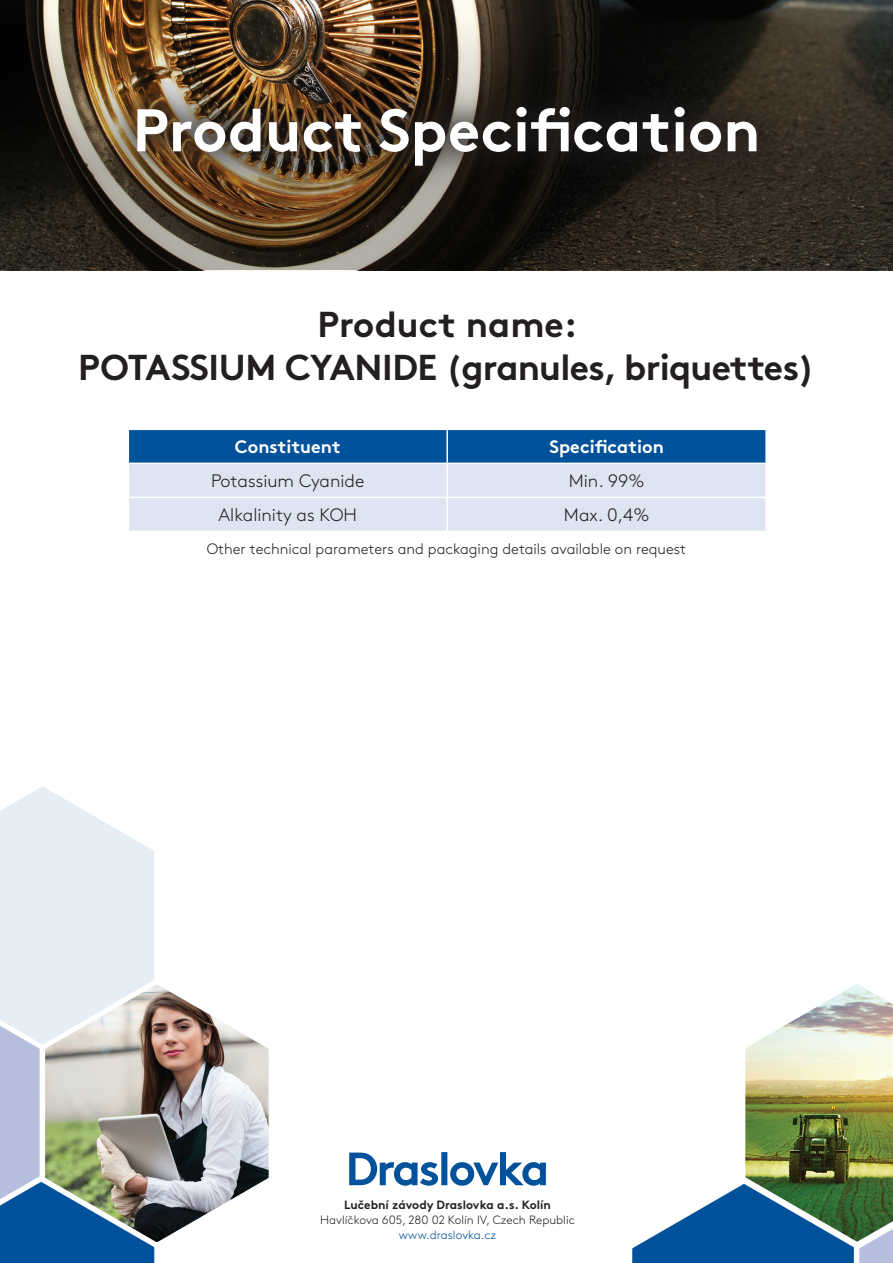
<style>
.page{position:relative;width:893px;height:1263px;background:#fff}
.page>*{position:absolute;margin:0;border:0;box-sizing:border-box;transform-origin:0 0}
.t1{font:700 60px "Brown Pro";color:#fff}
.t2{font:700 36px "Brown Pro";letter-spacing:-.015em;color:#231f20}
.t3{font:300 18px "Brown Pro";color:#231f20}
.t4{font:700 18px "Brown Pro";color:#fff}
.t5{font:300 15px "Brown Pro";color:#231f20}
.t6{font:300 12px "Brown Pro";color:#231f20}
.t7{font:700 12px "Brown Pro";color:#231f20}
.t8{font:300 12px "Brown Pro";color:#01529a}
</style>
<div class="page">
<img style="left:0;top:0;width:893px;height:18px">
<svg style="left:0;top:18px;width:893px;height:252px;background:#3c3225"></svg>
<svg style="left:349px;top:1152px;width:197px;height:34px"></svg>
<svg style="left:162px;top:987px;width:107px;height:253px"></svg>
<svg style="left:0;top:787px;width:162px;height:476px;background:#b9c5cc"></svg>
<img style="left:98px;top:70px;width:696px;height:131px">
<img style="left:632px;top:984px;width:261px;height:279px">
<svg style="left:129px;top:430px;width:636px;height:101px;background:#95b4d4"></svg>
<hr style="left:446px;top:430px;width:2px;height:33px;background:#fff">
<hr style="left:128px;top:463px;width:319px;height:1px;background:#fff">
<hr style="left:447px;top:463px;width:320px;height:1px;background:#fff">
<hr style="left:446px;top:464px;width:2px;height:33px;background:#fff">
<hr style="left:128px;top:497px;width:319px;height:1px;background:#fff">
<hr style="left:447px;top:497px;width:320px;height:1px;background:#fff">
<hr style="left:446px;top:498px;width:2px;height:33px;background:#fff">
<p class="t1" style="left:133px;top:82px;width:629px">Product Specification</p>
<p class="t2" style="left:317px;top:295px;width:261px">Product name:</p>
<p class="t2" style="left:78px;top:338px;width:738px">POTASSIUM CYANIDE (granules, briquettes)</p>
<p class="t4" style="left:235px;top:432px;width:107px">Constituent</p>
<p class="t4" style="left:549px;top:432px;width:116px">Specification</p>
<p class="t3" style="left:211px;top:468px;width:155px">Potassium Cyanide</p>
<p class="t3" style="left:569px;top:468px;width:77px">Min. 99%</p>
<p class="t3" style="left:219px;top:502px;width:140px">Alkalinity as KOH</p>
<p class="t3" style="left:564px;top:502px;width:87px">Max. 0,4%</p>
<p class="t5" style="left:207px;top:538px;width:481px">Other technical parameters and packaging details available on request</p>
<p class="t7" style="left:344px;top:1195px;width:208px">Lučební závody Draslovka a.s. Kolín</p>
<p class="t6" style="left:320px;top:1211px;width:256px">Havlíčkova 605, 280 02 Kolín IV, Czech Republic</p>
<p class="t8" style="left:399px;top:1226px;width:99px">www.draslovka.cz</p>
</div>
